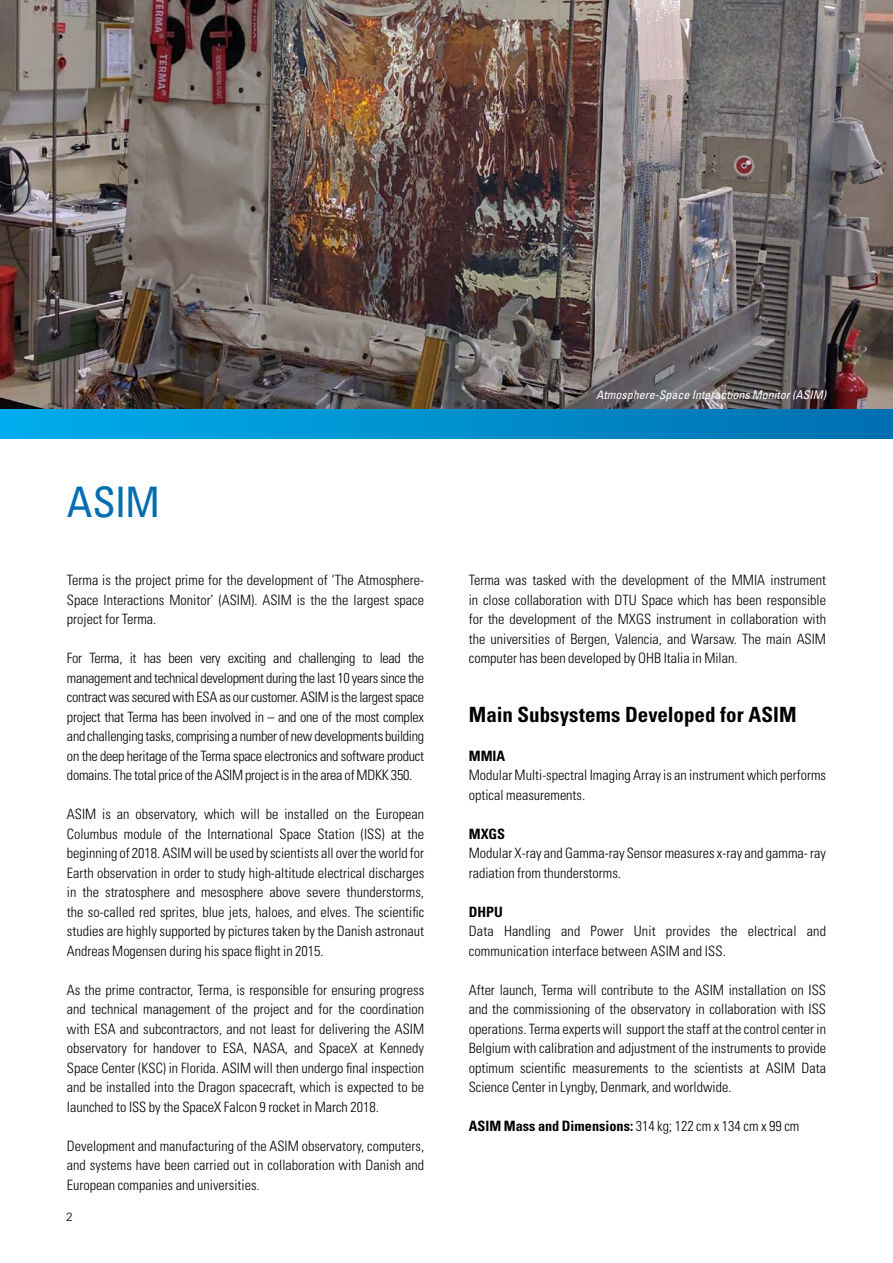
<style>
.page{position:relative;width:893px;height:1263px;background:#fff}
.page>*{position:absolute;margin:0;border:0;box-sizing:border-box;transform-origin:0 0}
.t1{font:condensed 42px "Univers LT Std";color:#006eb1}
.t2{font:700 condensed 21px "Univers LT Std";color:#000}
.t3{font:300 condensed 14.25px/19.5px "Univers LT Std";color:#000;text-align:justify}
.t4{font:700 condensed 14.25px "Univers LT Std";color:#000}
.t5{font:italic condensed 12px "Univers LT Std";color:#fff}
.t6{font:300 12px "Univers LT Std";color:#000}
.s1{font-weight:300}
</style>
<div class="page">
<img style="left:0;top:0;width:893px;height:410px">
<div style="left:0;top:410px;width:893px;height:28px;background:linear-gradient(to right,#00aeed,#0070af)"></div>
<h1 class="t1" style="left:67px;top:475px;width:95px">ASIM</h1>
<p class="t3" style="left:67px;top:570px;width:359px">Terma is the project prime for the development of ‘The Atmosphere-Space Interactions Monitor’ (ASIM). ASIM is the the largest space project for Terma.</p>
<p class="t3" style="left:67px;top:648px;width:359px">For Terma, it has been very exciting and challenging to lead the management and technical development during the last 10 years since the contract was secured with ESA as our customer. ASIM is the largest space project that Terma has been involved in – and one of the most complex and challenging tasks, comprising a number of new developments building on the deep heritage of the Terma space electronics and software product domains. The total price of the ASIM project is in the area of MDKK 350.</p>
<p class="t3" style="left:67px;top:804px;width:359px">ASIM is an observatory, which will be installed on the European Columbus module of the International Space Station (ISS) at the beginning of 2018. ASIM will be used by scientists all over the world for Earth observation in order to study high-altitude electrical discharges in the stratosphere and mesosphere above severe thunderstorms, the so-called red sprites, blue jets, haloes, and elves. The scientific studies are highly supported by pictures taken by the Danish astronaut Andreas Mogensen during his space flight in 2015.</p>
<p class="t3" style="left:67px;top:980px;width:359px">As the prime contractor, Terma, is responsible for ensuring progress and technical management of the project and for the coordination with ESA and subcontractors, and not least for delivering the ASIM observatory for handover to ESA, NASA, and SpaceX at Kennedy Space Center (KSC) in Florida. ASIM will then undergo final inspection and be installed into the Dragon spacecraft, which is expected to be launched to ISS by the SpaceX Falcon 9 rocket in March 2018.</p>
<p class="t3" style="left:67px;top:1136px;width:359px">Development and manufacturing of the ASIM observatory, computers, and systems have been carried out in collaboration with Danish and European companies and universities.</p>
<p class="t6" style="left:66px;top:1209px;width:8px">2</p>
<p class="t5" style="left:596px;top:387px;width:231px">Atmosphere-Space Interactions Monitor (ASIM)</p>
<p class="t3" style="left:469px;top:570px;width:359px">Terma was tasked with the development of the MMIA instrument in close collaboration with DTU Space which has been responsible for the development of the MXGS instrument in collaboration with the universities of Bergen, Valencia, and Warsaw. The main ASIM computer has been developed by OHB Italia in Milan.</p>
<h2 class="t2" style="left:469px;top:701px;width:329px">Main Subsystems Developed for ASIM</h2>
<p class="t4" style="left:469px;top:747px;width:38px">MMIA</p>
<p class="t3" style="left:469px;top:765px;width:359px">Modular Multi-spectral Imaging Array is an instrument which performs optical measurements.</p>
<p class="t4" style="left:469px;top:825px;width:38px">MXGS</p>
<p class="t3" style="left:469px;top:843px;width:359px">Modular X-ray and Gamma-ray Sensor measures x-ray and gamma- ray radiation from thunderstorms.</p>
<p class="t4" style="left:469px;top:903px;width:36px">DHPU</p>
<p class="t3" style="left:469px;top:921px;width:359px">Data Handling and Power Unit provides the electrical and communication interface between ASIM and ISS.</p>
<p class="t3" style="left:469px;top:980px;width:359px">After launch, Terma will contribute to the ASIM installation on ISS and the commissioning of the observatory in collaboration with ISS operations. Terma experts will support the staff at the control center in Belgium with calibration and adjustment of the instruments to provide optimum scientific measurements to the scientists at ASIM Data Science Center in Lyngby, Denmark, and worldwide.</p>
<p class="t4" style="left:469px;top:1117px;width:332px">ASIM Mass and Dimensions: <span class="s1">314 kg; 122 cm x 134 cm x 99 cm</span></p>
</div>
